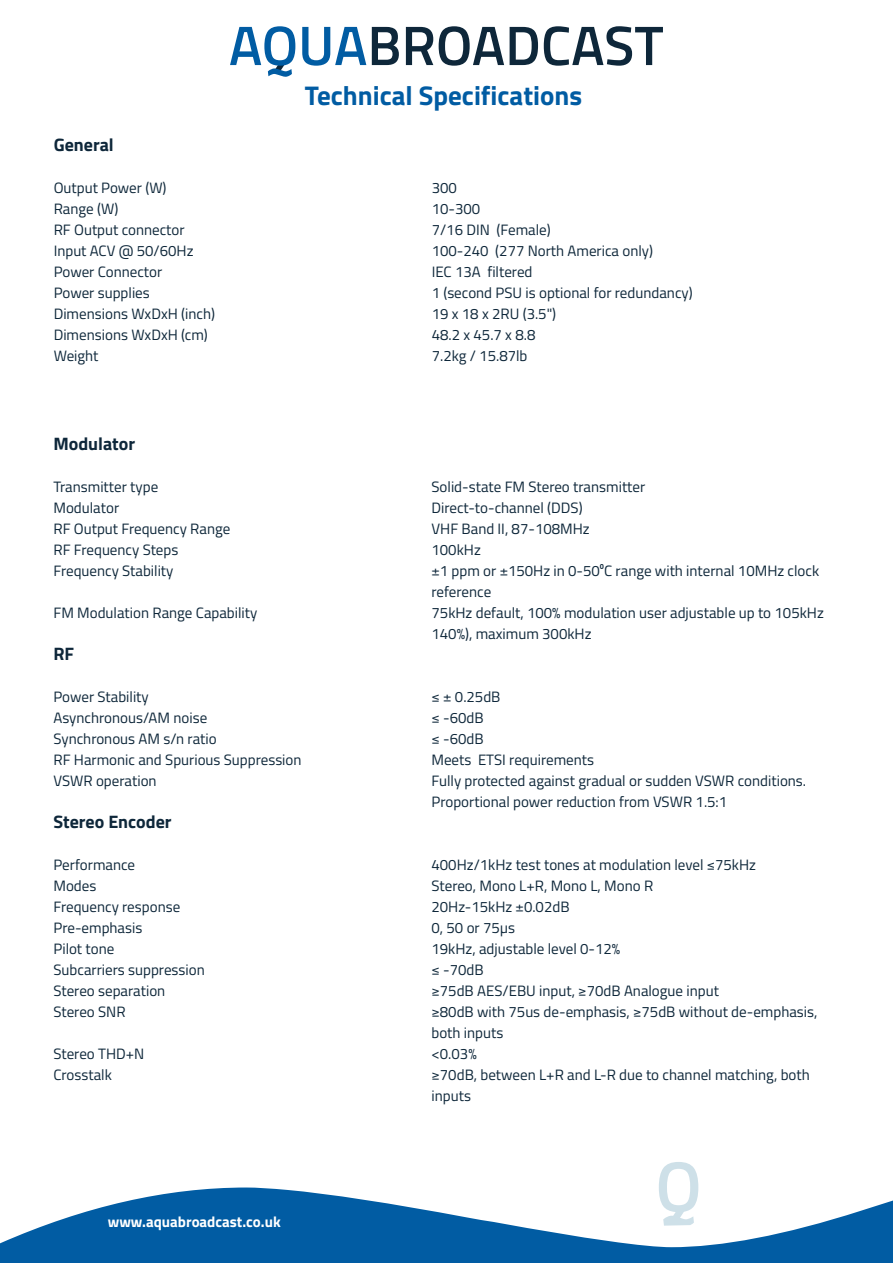
<style>
.page{position:relative;width:893px;height:1263px;background:#fff}
.page>*{position:absolute;margin:0;border:0;box-sizing:border-box;transform-origin:0 0}
.t1{font:700 27px "Titillium Web";color:#015ca3}
.t2{font:700 18px "Titillium Web";color:#0e273a}
.t3{font:15px/21px "Titillium Web";color:#0e273a}
.t4{font:700 15px "Titillium Web";color:#fff}
</style>
<div class="page">
<svg style="left:0;top:1187px;width:893px;height:76px;fill:#015ca3"></svg>
<svg style="left:659px;top:1162px;width:39px;height:64px"></svg>
<svg style="left:230px;top:26px;width:65px;height:51px"></svg>
<svg style="left:302px;top:27px;width:64px;height:39px"></svg>
<svg style="left:372px;top:27px;width:27px;height:38px"></svg>
<svg style="left:406px;top:27px;width:27px;height:38px"></svg>
<svg style="left:439px;top:26px;width:65px;height:40px"></svg>
<svg style="left:510px;top:27px;width:28px;height:38px"></svg>
<svg style="left:544px;top:26px;width:119px;height:40px"></svg>
<h1 class="t1" style="left:305px;top:75px;width:279px">Technical Specifications</h1>
<p class="t2" style="left:54px;top:131px;width:62px">General</p>
<p class="t3" style="left:54px;top:177px;width:114px">Output Power (W)</p>
<p class="t3" style="left:432px;top:177px;width:27px">300</p>
<p class="t3" style="left:54px;top:198px;width:66px">Range (W)</p>
<p class="t3" style="left:432px;top:198px;width:50px">10-300</p>
<p class="t3" style="left:54px;top:219px;width:132px">RF Output connector</p>
<p class="t3" style="left:432px;top:219px;width:120px">7/16 DIN (Female)</p>
<p class="t3" style="left:54px;top:240px;width:141px">Input ACV @ 50/60Hz</p>
<p class="t3" style="left:432px;top:240px;width:223px">100-240 (277 North America only)</p>
<p class="t3" style="left:54px;top:261px;width:110px">Power Connector</p>
<p class="t3" style="left:432px;top:261px;width:102px">IEC 13A filtered</p>
<p class="t3" style="left:54px;top:282px;width:98px">Power supplies</p>
<p class="t3" style="left:432px;top:282px;width:262px">1 (second PSU is optional for redundancy)</p>
<p class="t3" style="left:54px;top:303px;width:163px">Dimensions WxDxH (inch)</p>
<p class="t3" style="left:432px;top:303px;width:126px">19 x 18 x 2RU (3.5")</p>
<p class="t3" style="left:54px;top:324px;width:156px">Dimensions WxDxH (cm)</p>
<p class="t3" style="left:432px;top:324px;width:105px">48.2 x 45.7 x 8.8</p>
<p class="t3" style="left:54px;top:345px;width:46px">Weight</p>
<p class="t3" style="left:432px;top:345px;width:97px">7.2kg / 15.87lb</p>
<p class="t2" style="left:53px;top:430px;width:83px">Modulator</p>
<p class="t3" style="left:53px;top:475px;width:106px">Transmitter type</p>
<p class="t3" style="left:431px;top:475px;width:215px">Solid-state FM Stereo transmitter</p>
<p class="t3" style="left:53px;top:496px;width:67px">Modulator</p>
<p class="t3" style="left:431px;top:496px;width:153px">Direct-to-channel (DDS)</p>
<p class="t3" style="left:53px;top:517px;width:178px">RF Output Frequency Range</p>
<p class="t3" style="left:431px;top:517px;width:160px">VHF Band II, 87-108MHz</p>
<p class="t3" style="left:53px;top:538px;width:126px">RF Frequency Steps</p>
<p class="t3" style="left:431px;top:538px;width:51px">100kHz</p>
<p class="t3" style="left:53px;top:559px;width:121px">Frequency Stability</p>
<p class="t3" style="left:431px;top:559px;width:389px">±1 ppm or ±150Hz in 0-50⁰C range with internal 10MHz clock reference</p>
<p class="t3" style="left:53px;top:601px;width:205px">FM Modulation Range Capability</p>
<p class="t3" style="left:431px;top:601px;width:394px">75kHz default, 100% modulation user adjustable up to 105kHz<br>140%), maximum 300kHz</p>
<p class="t2" style="left:53px;top:640px;width:22px">RF</p>
<p class="t3" style="left:53px;top:685px;width:97px">Power Stability</p>
<p class="t3" style="left:431px;top:685px;width:71px">≤ ± 0.25dB</p>
<p class="t3" style="left:53px;top:706px;width:155px">Asynchronous/AM noise</p>
<p class="t3" style="left:431px;top:706px;width:54px">≤ -60dB</p>
<p class="t3" style="left:53px;top:727px;width:165px">Synchronous AM s/n ratio</p>
<p class="t3" style="left:431px;top:727px;width:54px">≤ -60dB</p>
<p class="t3" style="left:53px;top:748px;width:250px">RF Harmonic and Spurious Suppression</p>
<p class="t3" style="left:431px;top:748px;width:164px">Meets ETSI requirements</p>
<p class="t3" style="left:53px;top:769px;width:105px">VSWR operation</p>
<p class="t3" style="left:431px;top:769px;width:376px">Fully protected against gradual or sudden VSWR conditions.<br>Proportional power reduction from VSWR 1.5:1</p>
<p class="t2" style="left:53px;top:808px;width:120px">Stereo Encoder</p>
<p class="t3" style="left:53px;top:853px;width:83px">Performance</p>
<p class="t3" style="left:431px;top:853px;width:326px">400Hz/1kHz test tones at modulation level ≤75kHz</p>
<p class="t3" style="left:53px;top:874px;width:44px">Modes</p>
<p class="t3" style="left:431px;top:874px;width:223px">Stereo, Mono L+R, Mono L, Mono R</p>
<p class="t3" style="left:53px;top:895px;width:128px">Frequency response</p>
<p class="t3" style="left:431px;top:895px;width:140px">20Hz-15kHz ±0.02dB</p>
<p class="t3" style="left:53px;top:916px;width:90px">Pre-emphasis</p>
<p class="t3" style="left:431px;top:916px;width:85px">0, 50 or 75µs</p>
<p class="t3" style="left:53px;top:937px;width:62px">Pilot tone</p>
<p class="t3" style="left:431px;top:937px;width:190px">19kHz, adjustable level 0-12%</p>
<p class="t3" style="left:53px;top:958px;width:153px">Subcarriers suppression</p>
<p class="t3" style="left:431px;top:958px;width:54px">≤ -70dB</p>
<p class="t3" style="left:53px;top:979px;width:113px">Stereo separation</p>
<p class="t3" style="left:431px;top:979px;width:289px">≥75dB AES/EBU input, ≥70dB Analogue input</p>
<p class="t3" style="left:53px;top:1000px;width:74px">Stereo SNR</p>
<p class="t3" style="left:431px;top:1000px;width:388px">≥80dB with 75us de-emphasis, ≥75dB without de-emphasis, both inputs</p>
<p class="t3" style="left:53px;top:1042px;width:92px">Stereo THD+N</p>
<p class="t3" style="left:431px;top:1042px;width:47px">&lt;0.03%</p>
<p class="t3" style="left:53px;top:1063px;width:60px">Crosstalk</p>
<p class="t3" style="left:431px;top:1063px;width:380px">≥70dB, between L+R and L-R due to channel matching, both inputs</p>
<p class="t4" style="left:42px;top:1202px;width:174px">www.aquabroadcast.co.uk</p>
<p class="t4" style="left:108px;top:1210px;width:174px">www.aquabroadcast.co.uk</p>
</div>
